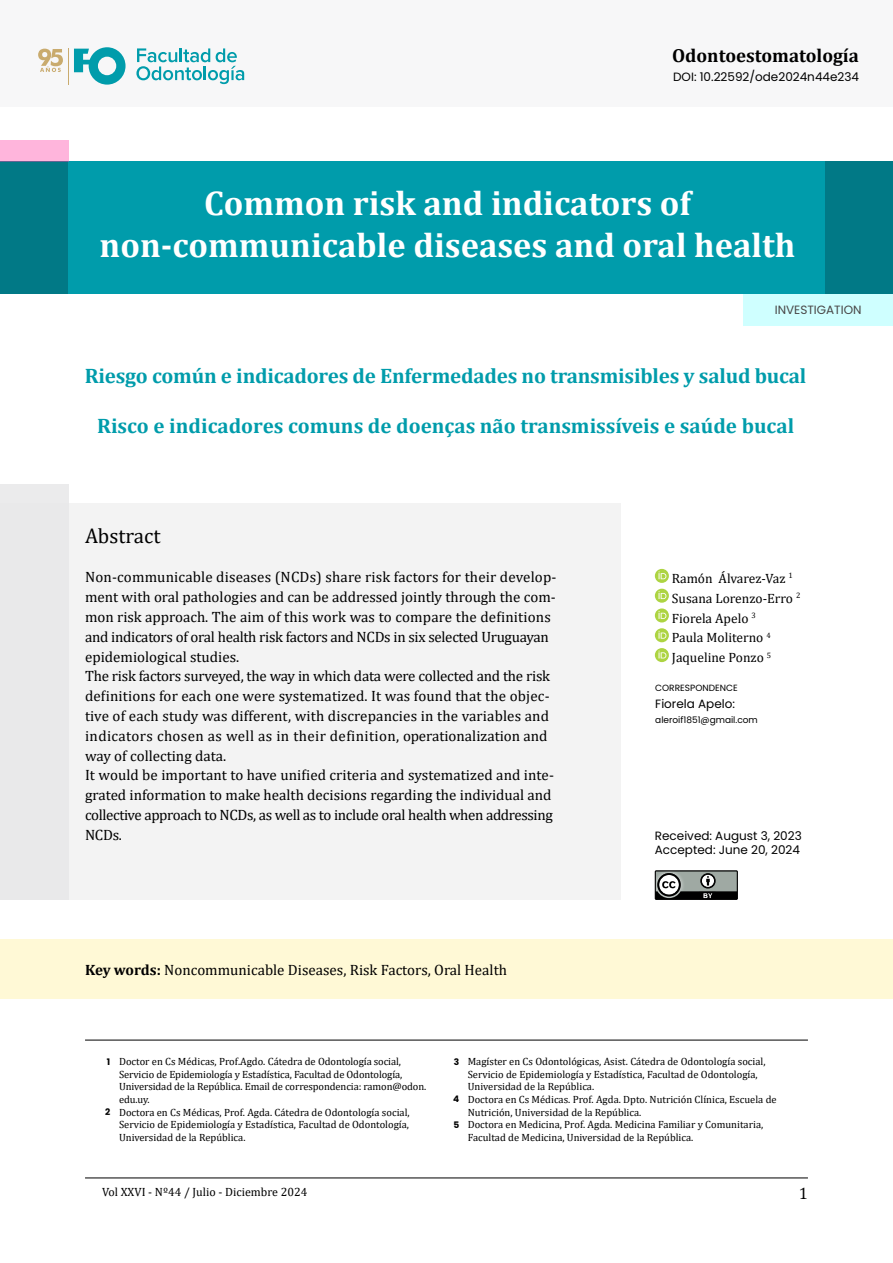
<style>
.page{position:relative;width:893px;height:1263px;background:#fff}
.page>*{position:absolute;margin:0;border:0;box-sizing:border-box;transform-origin:0 0}
.t1{font:700 34.5px/41.4px "Cambria";color:#fff;text-align:center}
.t2{font:700 21px "Cambria";letter-spacing:-.01em;color:#009cab}
.t3{font:21px "Cambria";color:#000}
.t4{font:700 18.9px "Cambria";color:#000}
.t5{font:16.5px "Cambria";color:#000}
.t6{font:15px/19.8px "Cambria";color:#000}
.t7{font:13.5px/19.8px "Cambria";color:#000}
.t8{font:12px/14.4px "Poppins";color:#000}
.t9{font:12px "Cambria";color:#000}
.t10{font:12px "Poppins";color:#484646}
.t11{font:10.5px/12.6px "Cambria";color:#000}
.t12{font:9px "Poppins";color:#000}
.t13{font:700 9px "Poppins";color:#000}
.s1{font-weight:700}
</style>
<div class="page">
<div style="left:0;top:162px;width:893px;height:132px;background:#017986"></div>
<div style="left:744px;top:294px;width:149px;height:31px;background:#cfffff"></div>
<div style="left:68px;top:162px;width:757px;height:132px;background:#009cab"></div>
<div style="left:0;top:504px;width:621px;height:396px;background:#f3f3f3"></div>
<div style="left:0;top:939px;width:893px;height:60px;background:#fff9d6"></div>
<hr style="left:85px;top:1177px;width:723px;height:1px;background:#000">
<hr style="left:85px;top:1040px;width:723px;height:1px;background:#000">
<div style="left:0;top:140px;width:68px;height:21px;background:#ffb5dc"></div>
<div style="left:0;top:484px;width:68px;height:415px;background:#e7e7e8"></div>
<svg style="left:655px;top:569px;width:14px;height:14px"></svg>
<svg style="left:655px;top:589px;width:14px;height:33px"></svg>
<svg style="left:655px;top:628px;width:14px;height:14px"></svg>
<svg style="left:655px;top:648px;width:14px;height:14px"></svg>
<svg style="left:655px;top:870px;width:83px;height:30px;background:#6f7371"></svg>
<div style="left:0;top:0;width:893px;height:106px;background:#f7f7f8"></div>
<svg style="left:136px;top:48px;width:108px;height:36px"></svg>
<svg style="left:74px;top:47px;width:52px;height:38px"></svg>
<svg style="left:38px;top:49px;width:25px;height:23px"></svg>
<hr style="left:68px;top:48px;width:1px;height:37px;background:#c9ab6e">
<p class="t4" style="left:672px;top:42px;width:188px">Odontoestomatología</p>
<p class="t8" style="left:673px;top:69px;width:187px">DOI: 10.22592/ode2024n44e234</p>
<h1 class="t1" style="left:100px;top:182px;width:697px">Common risk and indicators of non-communicable diseases and oral health</h1>
<p class="t10" style="left:775px;top:303px;width:88px">INVESTIGATION</p>
<h2 class="t2" style="left:85px;top:361px;width:723px">Riesgo común e indicadores de Enfermedades no transmisibles y salud bucal</h2>
<h2 class="t2" style="left:97px;top:411px;width:699px">Risco e indicadores comuns de doenças não transmissíveis e saúde bucal</h2>
<h2 class="t3" style="left:85px;top:523px;width:77px">Abstract</h2>
<p class="t6" style="left:85px;top:567px;width:473px">Non-communicable diseases (NCDs) share risk factors for their develop&shy;ment with oral pathologies and can be addressed jointly through the com&shy;mon risk approach. The aim of this work was to compare the definitions and indicators of oral health risk factors and NCDs in six selected Uruguayan epidemiological studies.<br>The risk factors surveyed, the way in which data were collected and the risk definitions for each one were systematized. It was found that the objec&shy;tive of each study was different, with discrepancies in the variables and indicators chosen as well as in their definition, operationalization and way of collecting data.<br>It would be important to have unified criteria and systematized and inte&shy;grated information to make health decisions regarding the individual and collective approach to NCDs, as well as to include oral health when addressing NCDs.</p>
<p class="t6" style="left:85px;top:960px;width:423px"><span class="s1">Key words:</span> Noncommunicable Diseases, Risk Factors, Oral Health</p>
<p class="t7" style="left:672px;top:568px;width:130px">Ramón Álvarez-Vaz <sup>1<br></sup>Susana Lorenzo-Erro <sup>2<br></sup>Fiorela Apelo <sup>3<br></sup>Paula Moliterno <sup>4<br></sup>Jaqueline Ponzo <sup>5</sup></p>
<p class="t12" style="left:655px;top:683px;width:14px">Corres</p>
<p class="t12" style="left:690px;top:683px;width:32px">pon dence</p>
<p class="t8" style="left:655px;top:696px;width:81px">Fiorela Apelo:</p>
<p class="t12" style="left:655px;top:714px;width:104px">aleroif1851@gmail.com</p>
<p class="t8" style="left:655px;top:828px;width:148px">Received: August 3, 2023<br>Accepted: June 20, 2024</p>
<p class="t13" style="left:107px;top:1056px;width:5px">1</p>
<p class="t13" style="left:105px;top:1107px;width:7px">2</p>
<p class="t11" style="left:119px;top:1055px;width:309px">Doctor en Cs Médicas, Prof.Agdo. Cátedra de Odontología social, Servicio de Epidemiología y Estadística, Facultad de Odontología, Universidad de la República. Email de correspondencia: ramon@odon. edu.uy.<br>Doctora en Cs Médicas, Prof. Agda. Cátedra de Odontología social, Servicio de Epidemiología y Estadística, Facultad de Odontología, Universidad de la República.</p>
<p class="t13" style="left:454px;top:1056px;width:7px">3</p>
<p class="t13" style="left:453px;top:1094px;width:8px">4</p>
<p class="t13" style="left:453px;top:1119px;width:7px">5</p>
<p class="t11" style="left:468px;top:1055px;width:310px">Magíster en Cs Odontológicas, Asist. Cátedra de Odontología social, Servicio de Epidemiología y Estadística, Facultad de Odontología, Universidad de la República.<br>Doctora en Cs Médicas. Prof. Agda. Dpto. Nutrición Clínica, Escuela de Nutrición, Universidad de la República.<br>Doctora en Medicina, Prof. Agda. Medicina Familiar y Comunitaria, Facultad de Medicina, Universidad de la República.</p>
<p class="t9" style="left:102px;top:1184px;width:207px">Vol XXVI - Nº44 / Julio - Diciembre 2024</p>
<p class="t5" style="left:799px;top:1184px;width:11px">1</p>
</div>
